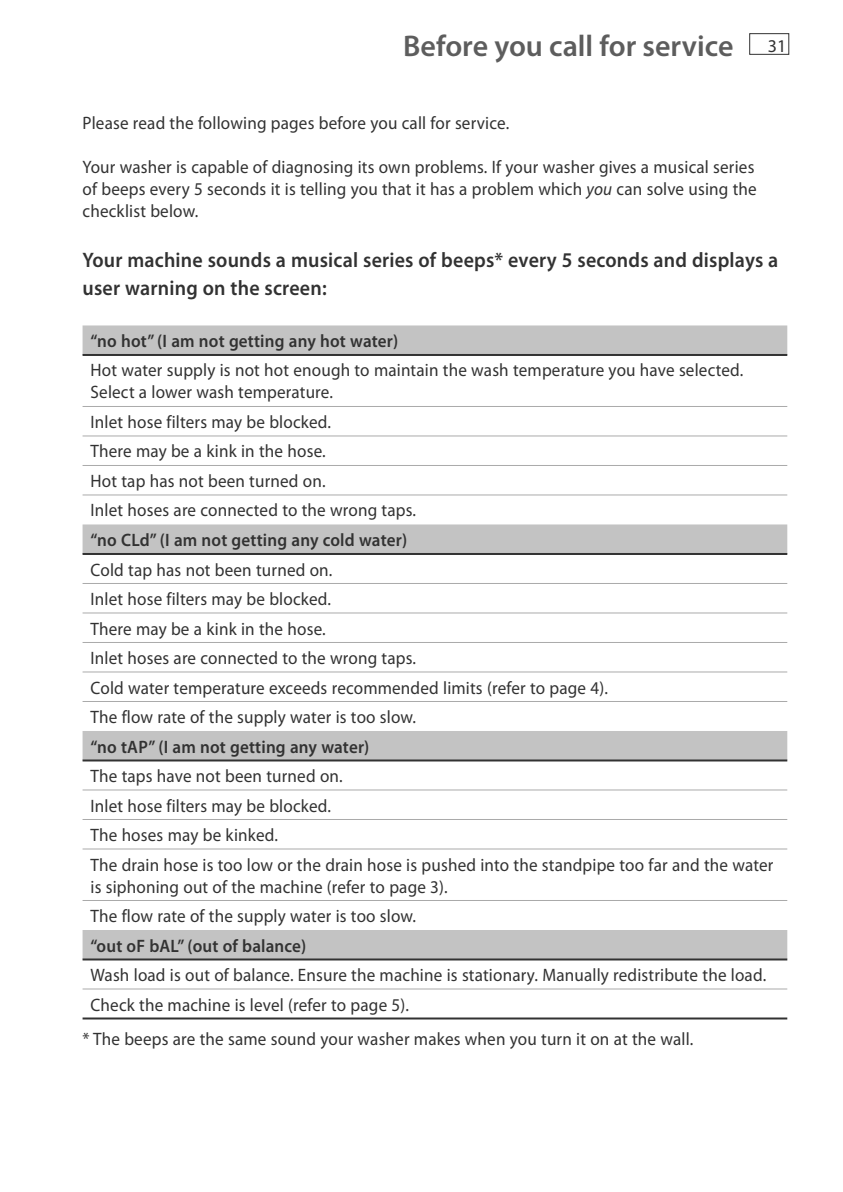
<style>
.page{position:relative;width:843px;height:1192px;background:#fff}
.page>*{position:absolute;margin:0;border:0;box-sizing:border-box;transform-origin:0 0}
.t1{font:600 30px "Myriad Pro";color:#5d5d5d}
.t2{font:600 21px/28px "Myriad Pro";letter-spacing:.01em;color:#323232;scale:.95 1}
.t3{font:18px/29.6px "Myriad Pro";letter-spacing:.01em;color:#323232;scale:.95 1}
.t4{font:600 18px "Myriad Pro";letter-spacing:.01em;color:#323232;scale:.95 1}
.s1{font-weight:400;font-size:18px;color:#323232}
.s2{font-style:italic}
</style>
<div class="page">
<div style="left:749px;top:33px;width:40px;height:22px;border:1px solid #323232"></div>
<svg style="left:83px;top:325px;width:704px;height:633px"></svg>
<hr style="left:83px;top:435px;width:704px;height:1px;background:#aaa">
<hr style="left:83px;top:465px;width:704px;height:1px;background:#aaa">
<hr style="left:83px;top:494px;width:704px;height:1px;background:#aaa">
<hr style="left:83px;top:583px;width:704px;height:1px;background:#aaa">
<hr style="left:83px;top:612px;width:704px;height:1px;background:#aaa">
<hr style="left:83px;top:642px;width:704px;height:1px;background:#aaa">
<hr style="left:83px;top:671px;width:704px;height:1px;background:#aaa">
<hr style="left:83px;top:701px;width:704px;height:1px;background:#aaa">
<hr style="left:83px;top:759px;width:704px;height:2px;background:#323232">
<hr style="left:83px;top:789px;width:704px;height:1px;background:#aaa">
<hr style="left:83px;top:819px;width:704px;height:1px;background:#aaa">
<hr style="left:83px;top:848px;width:704px;height:1px;background:#aaa">
<hr style="left:83px;top:900px;width:704px;height:1px;background:#aaa">
<hr style="left:83px;top:553px;width:704px;height:2px;background:#323232">
<hr style="left:83px;top:958px;width:704px;height:2px;background:#323232">
<hr style="left:83px;top:988px;width:704px;height:1px;background:#aaa">
<hr style="left:83px;top:1017px;width:704px;height:2px;background:#323232">
<hr style="left:83px;top:354px;width:704px;height:2px;background:#323232">
<hr style="left:83px;top:406px;width:704px;height:1px;background:#aaa">
<h1 class="t1" style="left:403px;top:26px;width:385px">Before you call for service <span class="s1">31</span></h1>
<p class="t3" style="left:83px;top:108px;width:451px">Please read the following pages before you call for service.</p>
<p class="t3" style="left:83px;top:156px;width:711px;line-height:22px">Your washer is capable of diagnosing its own problems. If your washer gives a musical series of beeps every 5 seconds it is telling you that it has a problem which <span class="s2">you</span> can solve using the checklist below.</p>
<p class="t2" style="left:83px;top:246px;width:734px">Your machine sounds a musical series of beeps* every 5 seconds and displays a user warning on the screen:</p>
<p class="t4" style="left:91px;top:329px;width:325px">“no hot” (I am not getting any hot water)</p>
<p class="t3" style="left:91px;top:359px;width:689px;line-height:22px">Hot water supply is not hot enough to maintain the wash temperature you have selected.<br>Select a lower wash temperature.</p>
<p class="t3" style="left:91px;top:407px;width:344px">Inlet hose filters may be blocked.<br>There may be a kink in the hose.<br>Hot tap has not been turned on.<br>Inlet hoses are connected to the wrong taps.</p>
<p class="t4" style="left:91px;top:528px;width:335px">“no CLd” (I am not getting any cold water)</p>
<p class="t3" style="left:91px;top:554px;width:546px">Cold tap has not been turned on.<br>Inlet hose filters may be blocked.<br>There may be a kink in the hose.<br>Inlet hoses are connected to the wrong taps.<br>Cold water temperature exceeds recommended limits (refer to page 4).<br>The flow rate of the supply water is too slow.</p>
<p class="t4" style="left:91px;top:735px;width:295px">“no tAP” (I am not getting any water)</p>
<p class="t3" style="left:91px;top:761px;width:720px">The taps have not been turned on.<br>Inlet hose filters may be blocked.<br>The hoses may be kinked.<br>The drain hose is too low or the drain hose is pushed into the standpipe too far and the water</p>
<p class="t3" style="left:91px;top:871px;width:378px">is siphoning out of the machine (refer to page 3).<br>The flow rate of the supply water is too slow.</p>
<p class="t4" style="left:91px;top:934px;width:229px">“out oF bAL” (out of balance)</p>
<p class="t3" style="left:91px;top:960px;width:713px">Wash load is out of balance. Ensure the machine is stationary. Manually redistribute the load.<br>Check the machine is level (refer to page 5).</p>
<p class="t3" style="left:83px;top:1024px;width:644px">* The beeps are the same sound your washer makes when you turn it on at the wall.</p>
</div>
